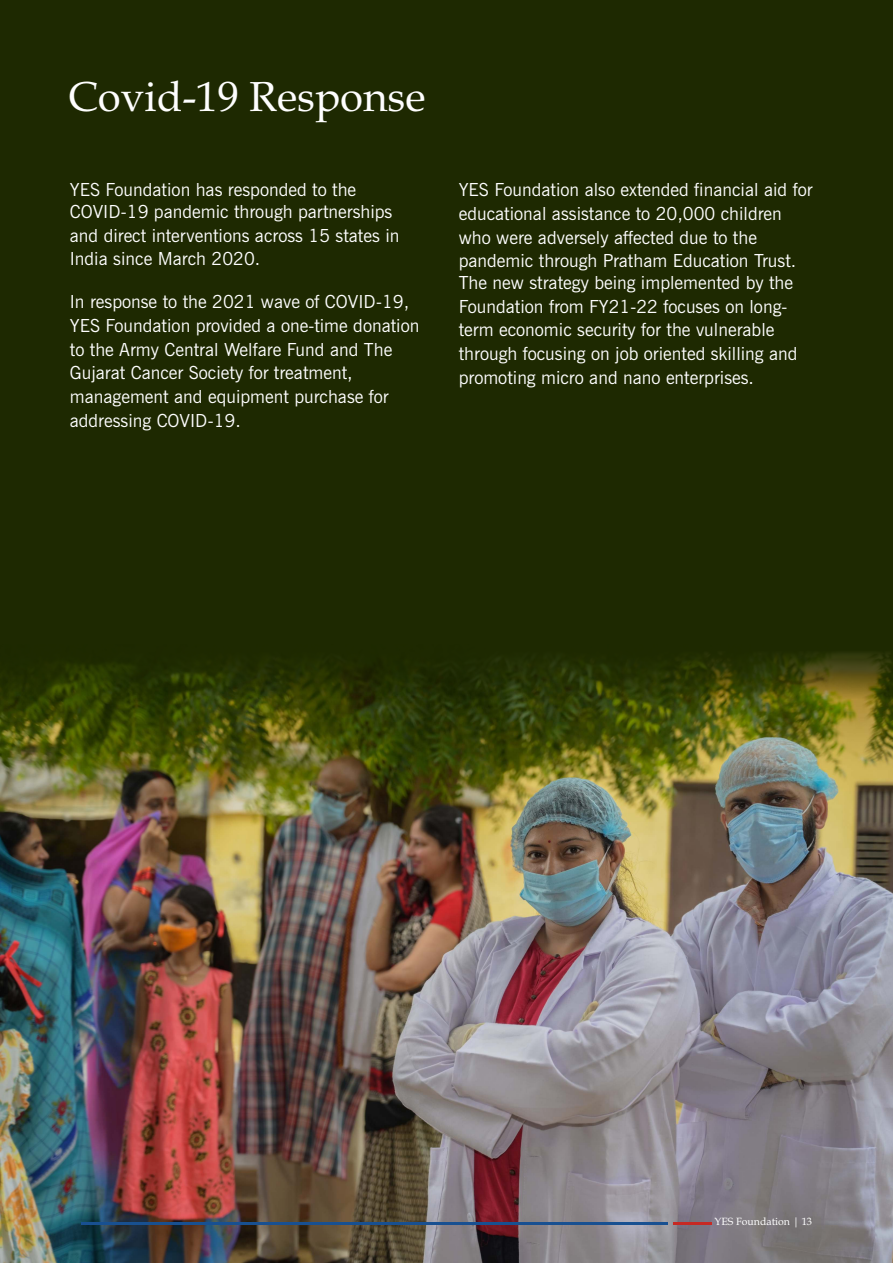
<style>
.page{position:relative;width:893px;height:1263px;background:#1e2901}
.page>*{position:absolute;margin:0;border:0;box-sizing:border-box;transform-origin:0 0}
.t1{font:42px "Book Antiqua";color:#fefefe}
.t2{font:18px/23.7px "News Gothic BT";color:#fefefe}
.t3{font:10.5px "Book Antiqua";color:#fefefe}
</style>
<div class="page">
<img style="left:0;top:653px;width:893px;height:610px">
<hr style="left:81px;top:1222px;width:586px;height:3px;background:#185091">
<hr style="left:673px;top:1222px;width:38px;height:3px;background:#c72923">
<h1 class="t1" style="left:68px;top:81px;width:359px">Covid-19 Response</h1>
<p class="t2" style="left:70px;top:180px;width:288px">YES Foundation has responded to the</p>
<p class="t2" style="left:70px;top:201px;width:331px">COVID-19 pandemic through partnerships and direct interventions across 15 states in<br>India since March 2020.</p>
<p class="t2" style="left:70px;top:292px;width:351px">In response to the 2021 wave of COVID-19, YES Foundation provided a one-time donation to the Army Central Welfare Fund and The Gujarat Cancer Society for treatment, management and equipment purchase for addressing COVID-19.</p>
<p class="t2" style="left:459px;top:180px;width:355px">YES Foundation also extended financial aid for educational assistance to 20,000 children who were adversely affected due to the pandemic through Pratham Education Trust.</p>
<p class="t2" style="left:459px;top:272px;width:340px">The new strategy being implemented by the Foundation from FY21-22 focuses on long&shy;term economic security for the vulnerable through focusing on job oriented skilling and promoting micro and nano enterprises.</p>
<p class="t3" style="left:714px;top:1217px;width:99px">YES Foundation | 13</p>
</div>
